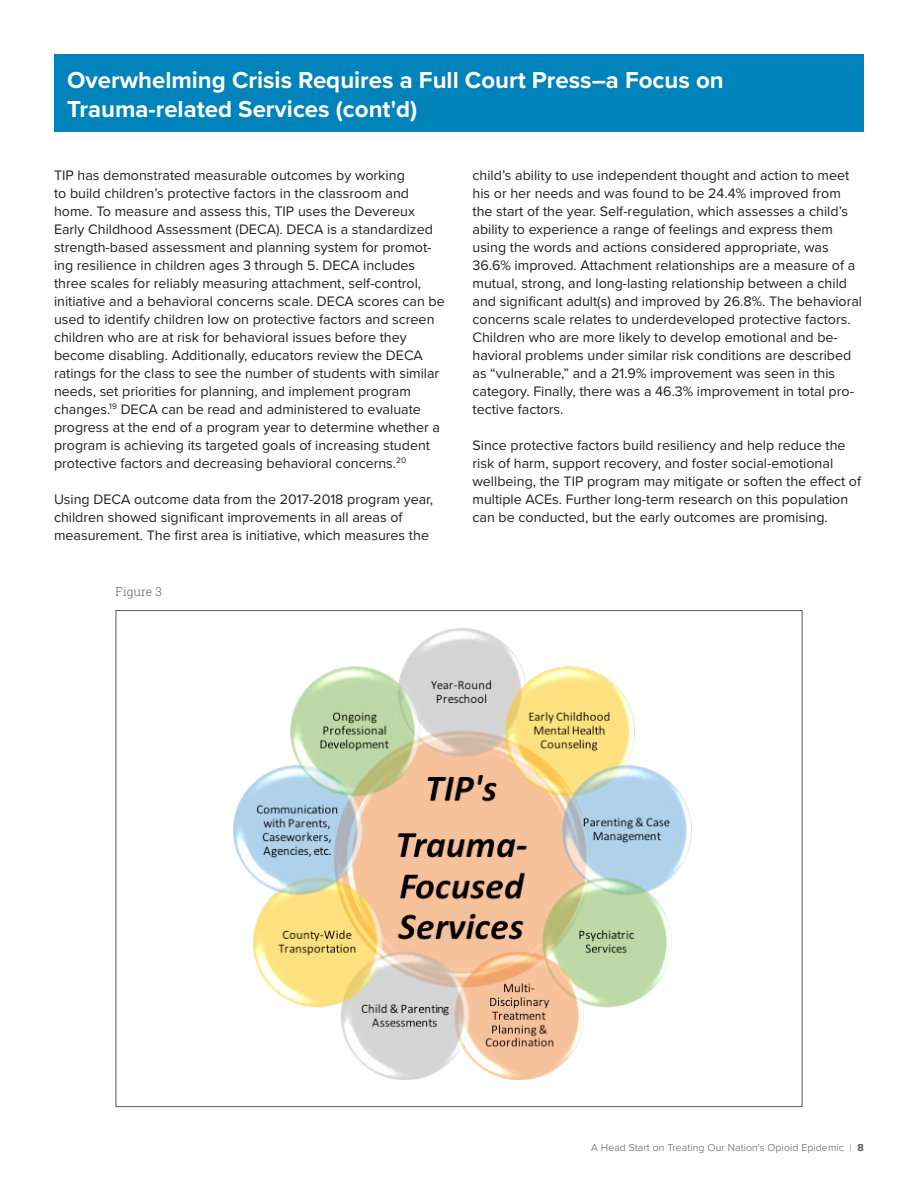
<style>
.page{position:relative;width:918px;height:1188px;background:#fff}
.page>*{position:absolute;margin:0;border:0;box-sizing:border-box;transform-origin:0 0}
.Section_Article_Titl{font:700 24px/28.8px "Proxima Nova";color:#fff}
.Body_Text{font:14.25px/18px "Proxima Nova";color:#231f20}
.Page_Title{font:300 12px "Roboto Slab";letter-spacing:.01em;color:#595a5d}
.Page_Title-2{font:300 10.5px "Proxima Nova";letter-spacing:.01em;color:#595a5d}
.s1{font-weight:700}
</style>
<div class="page">
<div style="left:54px;top:54px;width:810px;height:78px;background:#0082bb"></div>
<img style="left:233px;top:628px;width:459px;height:452px">
<p class="Section_Article_Titl" style="left:67px;top:65px;width:658px">Overwhelming Crisis Requires a Full Court Press–a Focus on<br>Trauma-related Services (cont'd)</p>
<p class="Body_Text" style="left:54px;top:167px;width:392px">TIP has demonstrated measurable outcomes by working<br>to build children’s protective factors in the classroom and home. To measure and assess this, TIP uses the Devereux Early Childhood Assessment (DECA). DECA is a standardized strength-based assessment and planning system for promot&shy;ing resilience in children ages 3 through 5. DECA includes three scales for reliably measuring attachment, self-control, initiative and a behavioral concerns scale. DECA scores can be used to identify children low on protective factors and screen children who are at risk for behavioral issues before they become disabling. Additionally, educators review the DECA ratings for the class to see the number of students with similar needs, set priorities for planning, and implement program changes.<sup>19</sup> DECA can be read and administered to evaluate progress at the end of a program year to determine whether a program is achieving its targeted goals of increasing student protective factors and decreasing behavioral concerns.<sup>20</sup></p>
<p class="Body_Text" style="left:54px;top:491px;width:381px">Using DECA outcome data from the 2017-2018 program year, children showed significant improvements in all areas of measurement. The first area is initiative, which measures the</p>
<p class="Page_Title" style="left:116px;top:583px;width:48px">Figure 3</p>
<p class="Body_Text" style="left:472px;top:167px;width:391px">child’s ability to use independent thought and action to meet his or her needs and was found to be 24.4% improved from the start of the year. Self-regulation, which assesses a child’s ability to experience a range of feelings and express them using the words and actions considered appropriate, was 36.6% improved. Attachment relationships are a measure of a mutual, strong, and long-lasting relationship between a child and significant adult(s) and improved by 26.8%. The behavioral concerns scale relates to underdeveloped protective factors.<br>Children who are more likely to develop emotional and be&shy;havioral problems under similar risk conditions are described as “vulnerable,” and a 21.9% improvement was seen in this category. Finally, there was a 46.3% improvement in total pro&shy;tective factors.</p>
<p class="Body_Text" style="left:472px;top:437px;width:390px">Since protective factors build resiliency and help reduce the risk of harm, support recovery, and foster social-emotional wellbeing, the TIP program may mitigate or soften the effect of multiple ACEs. Further long-term research on this population can be conducted, but the early outcomes are promising.</p>
<p class="Page_Title-2" style="left:591px;top:1141px;width:274px">A Head Start on Treating Our Nation's Opioid Epidemic | <span class="s1">8</span></p>
</div>
